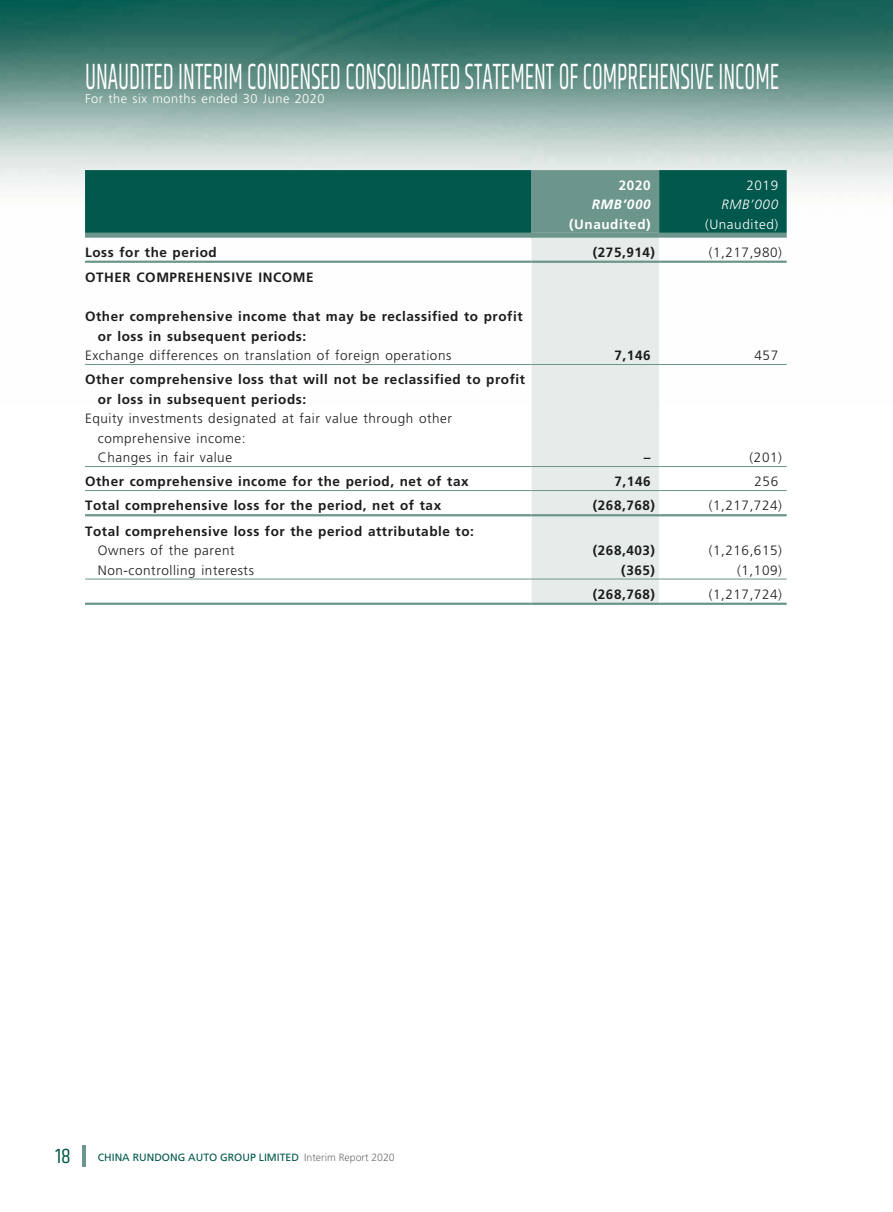
<style>
.page{position:relative;width:893px;height:1212px;background:#fff}
.page>*{position:absolute;margin:0;border:0;box-sizing:border-box;transform-origin:0 0}
.t1{font:37.5px "Khand";color:#fff;scale:.63 1}
.t2{font:21px "Khand";color:#00574b}
.t3{font:700 13.5px/19.5px "Frutiger LT Std";letter-spacing:.04em;color:#1c1c1b}
.t4{font:300 13.5px/19.5px "Frutiger LT Std";letter-spacing:.04em;color:#1c1c1b}
.t5{font:700 13.5px "Frutiger LT Std";letter-spacing:.04em;color:#fff}
.t6{font:300 13.5px "Frutiger LT Std";letter-spacing:.04em;color:#fff}
.t7{font:italic 700 13.5px "Frutiger LT Std";letter-spacing:.04em;color:#fff}
.t8{font:italic 300 13.5px "Frutiger LT Std";letter-spacing:.04em;color:#fff}
.t9{font:300 12.75px "Frutiger LT Std";letter-spacing:.04em;color:#fff}
.t10{font:10.5px "Frutiger LT Std";color:#00574b}
.s1{font-weight:300;color:#6f6f6f}
</style>
<div class="page">
<img style="left:0;top:0;width:893px;height:261px">
<hr style="left:82px;top:1145px;width:4px;height:21px;background:#6c958c">
<svg style="left:85px;top:170px;width:702px;height:67px;background:#19655a"></svg>
<hr style="left:531px;top:233px;width:128px;height:4px;background:#6c958c">
<div style="left:531px;top:238px;width:128px;height:365px;background:#e6ecea"></div>
<hr style="left:85px;top:237px;width:446px;height:1px;background:#6c958c">
<hr style="left:531px;top:237px;width:128px;height:1px;background:#6c958c">
<hr style="left:659px;top:237px;width:128px;height:1px;background:#6c958c">
<hr style="left:85px;top:261px;width:446px;height:2px;background:#6c958c">
<hr style="left:531px;top:261px;width:128px;height:2px;background:#6c958c">
<hr style="left:659px;top:261px;width:128px;height:2px;background:#6c958c">
<hr style="left:85px;top:364px;width:446px;height:1px;background:#6c958c">
<hr style="left:531px;top:364px;width:128px;height:1px;background:#6c958c">
<hr style="left:659px;top:364px;width:128px;height:1px;background:#6c958c">
<hr style="left:85px;top:466px;width:446px;height:1px;background:#6c958c">
<hr style="left:531px;top:466px;width:128px;height:1px;background:#6c958c">
<hr style="left:659px;top:466px;width:128px;height:1px;background:#6c958c">
<hr style="left:85px;top:490px;width:446px;height:1px;background:#6c958c">
<hr style="left:531px;top:490px;width:128px;height:1px;background:#6c958c">
<hr style="left:659px;top:490px;width:128px;height:1px;background:#6c958c">
<hr style="left:85px;top:514px;width:446px;height:2px;background:#6c958c">
<hr style="left:531px;top:514px;width:128px;height:2px;background:#6c958c">
<hr style="left:659px;top:514px;width:128px;height:2px;background:#6c958c">
<hr style="left:85px;top:579px;width:446px;height:1px;background:#6c958c">
<hr style="left:531px;top:579px;width:128px;height:1px;background:#6c958c">
<hr style="left:659px;top:579px;width:128px;height:1px;background:#6c958c">
<hr style="left:85px;top:603px;width:446px;height:2px;background:#6c958c">
<hr style="left:531px;top:603px;width:128px;height:2px;background:#6c958c">
<hr style="left:659px;top:603px;width:128px;height:2px;background:#6c958c">
<h1 class="t1" style="left:85px;top:54px;width:1103px">UNAUDITED INTERIM CONDENSED CONSOLIDATED STATEMENT OF COMPREHENSIVE INCOME</h1>
<p class="t9" style="left:85px;top:91px;width:241px">For the six months ended 30 June 2020</p>
<p class="t5" style="left:619px;top:177px;width:33px">2020</p>
<p class="t6" style="left:746px;top:177px;width:33px">2019</p>
<p class="t7" style="left:592px;top:196px;width:60px">RMB’000</p>
<p class="t8" style="left:721px;top:197px;width:58px">RMB’000</p>
<p class="t5" style="left:569px;top:216px;width:83px">(Unaudited)</p>
<p class="t6" style="left:705px;top:216px;width:75px">(Unaudited)</p>
<p class="t3" style="left:85px;top:242px;width:133px">Loss for the period</p>
<p class="t3" style="left:593px;top:242px;width:64px">(275,914)</p>
<p class="t4" style="left:709px;top:243px;width:75px">(1,217,980)</p>
<p class="t3" style="left:85px;top:268px;width:230px">OTHER COMPREHENSIVE INCOME</p>
<p class="t3" style="left:98px;top:307px;width:426px;text-indent:-13px">Other comprehensive income that may be reclassified to profit or loss in subsequent periods:</p>
<p class="t4" style="left:85px;top:346px;width:368px">Exchange differences on translation of foreign operations</p>
<p class="t3" style="left:615px;top:346px;width:38px">7,146</p>
<p class="t4" style="left:754px;top:346px;width:25px">457</p>
<p class="t3" style="left:98px;top:370px;width:429px;text-indent:-13px">Other comprehensive loss that will not be reclassified to profit or loss in subsequent periods:</p>
<p class="t4" style="left:98px;top:409px;width:356px;text-indent:-13px">Equity investments designated at fair value through other comprehensive income:<br>Changes in fair value</p>
<p class="t3" style="left:644px;top:448px;width:8px">–</p>
<p class="t4" style="left:750px;top:448px;width:34px">(201)</p>
<p class="t3" style="left:85px;top:472px;width:385px">Other comprehensive income for the period, net of tax</p>
<p class="t3" style="left:615px;top:472px;width:38px">7,146</p>
<p class="t4" style="left:754px;top:472px;width:25px">256</p>
<p class="t3" style="left:85px;top:496px;width:358px">Total comprehensive loss for the period, net of tax</p>
<p class="t3" style="left:593px;top:496px;width:64px">(268,768)</p>
<p class="t4" style="left:709px;top:496px;width:75px">(1,217,724)</p>
<p class="t3" style="left:85px;top:521px;width:390px">Total comprehensive loss for the period attributable to:</p>
<p class="t4" style="left:98px;top:541px;width:138px">Owners of the parent</p>
<p class="t3" style="left:593px;top:541px;width:64px">(268,403)</p>
<p class="t4" style="left:709px;top:541px;width:75px">(1,216,615)</p>
<p class="t4" style="left:98px;top:561px;width:158px">Non-controlling interests</p>
<p class="t3" style="left:621px;top:560px;width:35px">(365)</p>
<p class="t4" style="left:737px;top:561px;width:46px">(1,109)</p>
<p class="t3" style="left:593px;top:584px;width:64px">(268,768)</p>
<p class="t4" style="left:709px;top:585px;width:75px">(1,217,724)</p>
<h2 class="t2" style="left:55px;top:1143px;width:17px">18</h2>
<p class="t10" style="left:98px;top:1151px;width:298px">CHINA RUNDONG AUTO GROUP LIMITED <span class="s1">Interim Report 2020</span></p>
</div>
